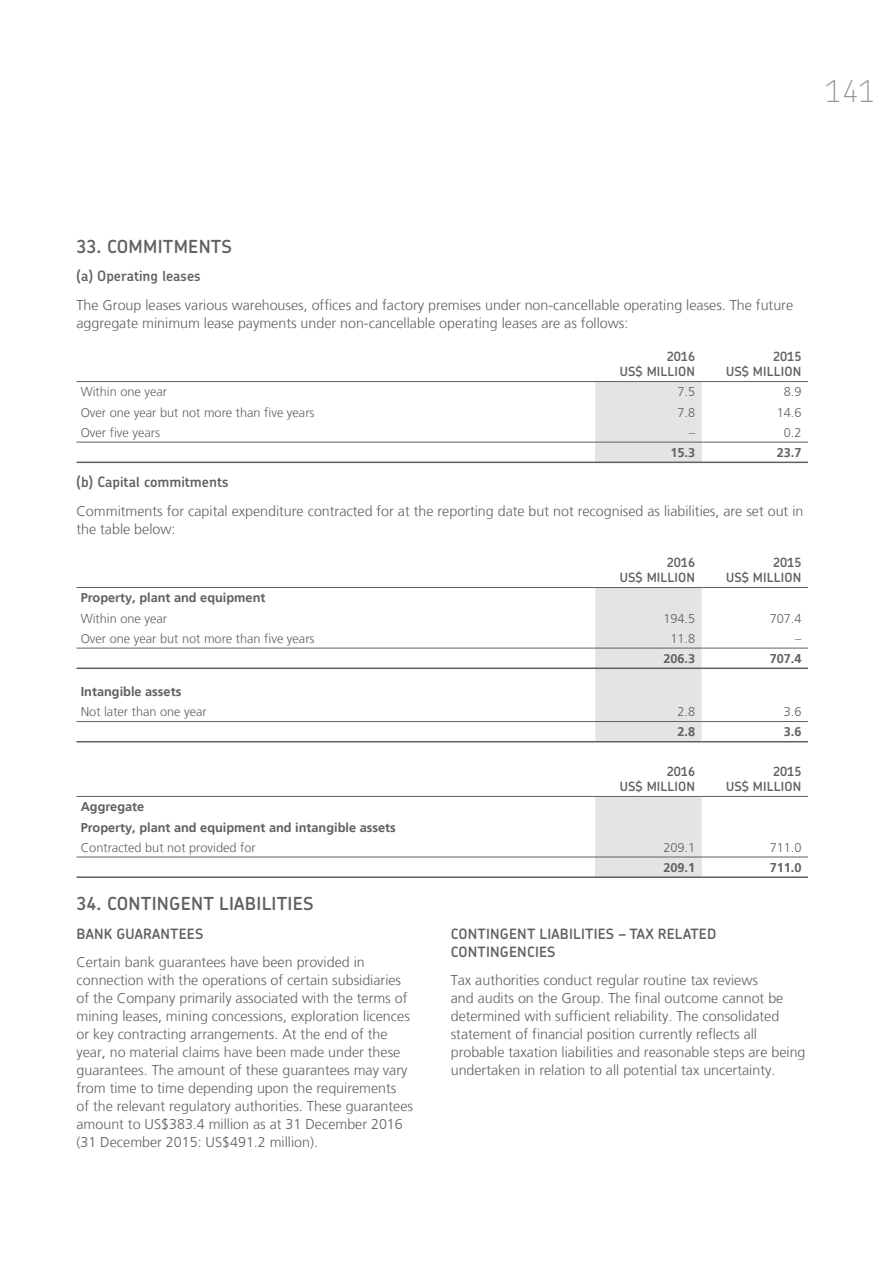
<style>
.page{position:relative;width:893px;height:1263px;background:#fff}
.page>*{position:absolute;margin:0;border:0;box-sizing:border-box;transform-origin:0 0}
.t1{font:100 30px "Chevin Std";color:#939598}
.t2{font:600 18px "Chevin Std";letter-spacing:.015em;color:#5f6062}
.t3{font:300 14.25px/18px "Frutiger LT";color:#5f6062}
.t4{font:600 14.25px/18px "Chevin Std";letter-spacing:.015em;color:#5f6062}
.t5{font:300 12.75px "Frutiger LT";color:#5f6062}
.t6{font:700 12.75px/20.2px "Frutiger LT";color:#5f6062}
.t7{font:600 12.75px/15px "Chevin Std";letter-spacing:.015em;color:#5f6062;text-align:right}
</style>
<div class="page">
<div style="left:595px;top:382px;width:107px;height:60px;background:#e3e4e5"></div>
<div style="left:595px;top:442px;width:107px;height:20px;background:#e3e4e5"></div>
<hr style="left:76px;top:381px;width:732px;height:1px;background:#5f6062">
<hr style="left:76px;top:442px;width:732px;height:1px;background:#5f6062">
<hr style="left:76px;top:462px;width:732px;height:1px;background:#5f6062">
<div style="left:595px;top:588px;width:107px;height:153px;background:#e3e4e5"></div>
<hr style="left:76px;top:587px;width:626px;height:1px;background:#5f6062">
<hr style="left:702px;top:587px;width:106px;height:1px;background:#5f6062">
<hr style="left:76px;top:648px;width:626px;height:1px;background:#5f6062">
<hr style="left:702px;top:648px;width:106px;height:1px;background:#5f6062">
<hr style="left:76px;top:668px;width:626px;height:1px;background:#5f6062">
<hr style="left:702px;top:668px;width:106px;height:1px;background:#5f6062">
<hr style="left:76px;top:721px;width:626px;height:1px;background:#5f6062">
<hr style="left:702px;top:721px;width:106px;height:1px;background:#5f6062">
<hr style="left:76px;top:741px;width:626px;height:1px;background:#5f6062">
<hr style="left:702px;top:741px;width:106px;height:1px;background:#5f6062">
<div style="left:595px;top:797px;width:107px;height:60px;background:#e3e4e5"></div>
<div style="left:595px;top:857px;width:107px;height:20px;background:#e3e4e5"></div>
<hr style="left:76px;top:857px;width:626px;height:1px;background:#5f6062">
<hr style="left:702px;top:857px;width:106px;height:1px;background:#5f6062">
<hr style="left:76px;top:876px;width:626px;height:2px;background:#5f6062">
<hr style="left:702px;top:876px;width:106px;height:2px;background:#5f6062">
<hr style="left:76px;top:796px;width:626px;height:1px;background:#5f6062">
<hr style="left:702px;top:796px;width:106px;height:1px;background:#5f6062">
<h1 class="t1" style="left:825px;top:71px;width:52px">141</h1>
<p class="t2" style="left:76px;top:240px;width:157px">33. COMMITMENTS</p>
<p class="t4" style="left:76px;top:268px;width:126px">(a) Operating leases</p>
<p class="t3" style="left:76px;top:296px;width:718px">The Group leases various warehouses, offices and factory premises under non-cancellable operating leases. The future aggregate minimum lease payments under non-cancellable operating leases are as follows:</p>
<p class="t7" style="left:620px;top:350px;width:77px">2016<br>US$ MILLION</p>
<p class="t7" style="left:726px;top:350px;width:77px">2015<br>US$ MILLION</p>
<p class="t5" style="left:81px;top:385px;width:88px">Within one year</p>
<p class="t5" style="left:677px;top:385px;width:19px">7.5</p>
<p class="t5" style="left:784px;top:385px;width:19px">8.9</p>
<p class="t5" style="left:81px;top:405px;width:235px">Over one year but not more than five years</p>
<p class="t5" style="left:677px;top:405px;width:19px">7.8</p>
<p class="t5" style="left:777px;top:405px;width:26px">14.6</p>
<p class="t5" style="left:81px;top:425px;width:81px">Over five years</p>
<p class="t5" style="left:689px;top:425px;width:8px">–</p>
<p class="t5" style="left:784px;top:425px;width:19px">0.2</p>
<p class="t6" style="left:670px;top:443px;width:26px">15.3</p>
<p class="t6" style="left:777px;top:443px;width:26px">23.7</p>
<p class="t4" style="left:76px;top:474px;width:154px">(b) Capital commitments</p>
<p class="t3" style="left:76px;top:502px;width:728px">Commitments for capital expenditure contracted for at the reporting date but not recognised as liabilities, are set out in the table below:</p>
<p class="t7" style="left:620px;top:556px;width:77px">2016<br>US$ MILLION</p>
<p class="t7" style="left:726px;top:556px;width:77px">2015<br>US$ MILLION</p>
<p class="t6" style="left:81px;top:588px;width:186px">Property, plant and equipment</p>
<p class="t5" style="left:81px;top:611px;width:88px">Within one year</p>
<p class="t5" style="left:663px;top:611px;width:33px">194.5</p>
<p class="t5" style="left:770px;top:611px;width:33px">707.4</p>
<p class="t5" style="left:81px;top:631px;width:235px">Over one year but not more than five years</p>
<p class="t5" style="left:670px;top:631px;width:26px">11.8</p>
<p class="t5" style="left:795px;top:631px;width:8px">–</p>
<p class="t6" style="left:663px;top:648px;width:33px">206.3</p>
<p class="t6" style="left:770px;top:648px;width:33px">707.4</p>
<p class="t6" style="left:81px;top:682px;width:102px">Intangible assets</p>
<p class="t5" style="left:81px;top:705px;width:128px">Not later than one year</p>
<p class="t5" style="left:677px;top:705px;width:19px">2.8</p>
<p class="t5" style="left:784px;top:705px;width:19px">3.6</p>
<p class="t6" style="left:677px;top:722px;width:19px">2.8</p>
<p class="t6" style="left:784px;top:722px;width:19px">3.6</p>
<p class="t7" style="left:620px;top:765px;width:77px">2016<br>US$ MILLION</p>
<p class="t7" style="left:726px;top:765px;width:77px">2015<br>US$ MILLION</p>
<p class="t6" style="left:81px;top:797px;width:317px">Aggregate<br>Property, plant and equipment and intangible assets</p>
<p class="t5" style="left:81px;top:840px;width:176px">Contracted but not provided for</p>
<p class="t5" style="left:663px;top:840px;width:33px">209.1</p>
<p class="t5" style="left:770px;top:840px;width:33px">711.0</p>
<p class="t6" style="left:663px;top:857px;width:33px">209.1</p>
<p class="t6" style="left:770px;top:857px;width:33px">711.0</p>
<p class="t2" style="left:76px;top:897px;width:239px">34. CONTINGENT LIABILITIES</p>
<p class="t4" style="left:77px;top:926px;width:128px">BANK GUARANTEES</p>
<p class="t3" style="left:76px;top:954px;width:338px">Certain bank guarantees have been provided in connection with the operations of certain subsidiaries of the Company primarily associated with the terms of mining leases, mining concessions, exploration licences or key contracting arrangements. At the end of the year, no material claims have been made under these guarantees. The amount of these guarantees may vary from time to time depending upon the requirements<br>of the relevant regulatory authorities. These guarantees amount to US$383.4 million as at 31 December 2016 (31 December 2015: US$491.2 million).</p>
<p class="t4" style="left:451px;top:926px;width:267px">CONTINGENT LIABILITIES – TAX RELATED<br>CONTINGENCIES</p>
<p class="t3" style="left:451px;top:971px;width:356px">Tax authorities conduct regular routine tax reviews<br>and audits on the Group. The final outcome cannot be determined with sufficient reliability. The consolidated statement of financial position currently reflects all probable taxation liabilities and reasonable steps are being undertaken in relation to all potential tax uncertainty.</p>
</div>
